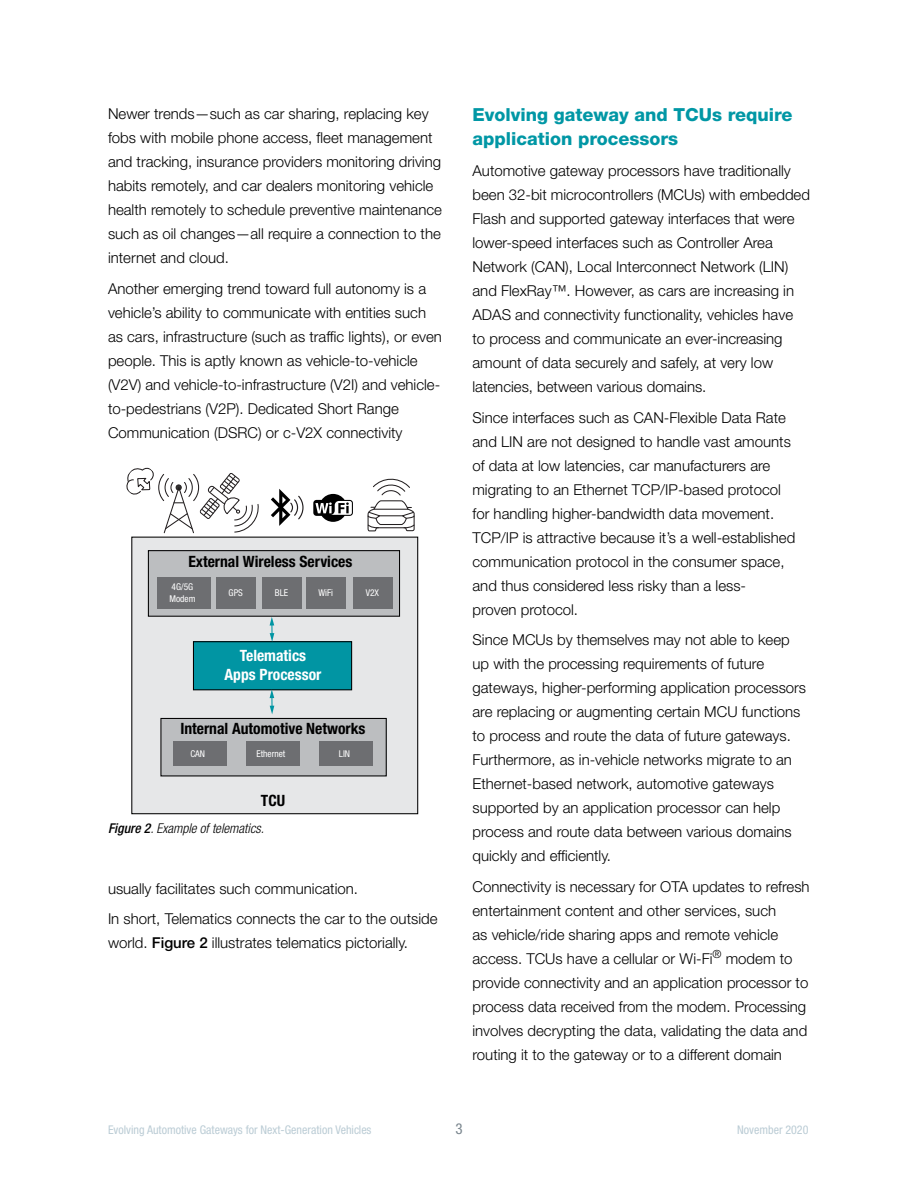
<style>
.page{position:relative;width:918px;height:1188px;background:#fff}
.page>*{position:absolute;margin:0;border:0;box-sizing:border-box;transform-origin:0 0}
.t1{font:800 18px/24px "Helvetica Neue LT Std";color:#0097a5}
.t2{font:700 condensed 15.6px "Helvetica Neue LT Std";color:#000}
.t3{font:700 condensed 15.6px/18.8px "Helvetica Neue LT Std";color:#fff;text-align:center}
.t4{font:300 15px/24px "Helvetica Neue LT Std";color:#000}
.t5{font:condensed 15px "Helvetica Neue LT Std";color:#79858d}
.t6{font:italic 300 condensed 13.5px "Helvetica Neue LT Std";color:#000}
.t7{font:condensed 12px "Helvetica Neue LT Std";color:#bbccd5}
.t8{font:300 11.25px "Helvetica Neue LT Std";color:#000}
.t9{font:condensed 9.3px/11.2px "Helvetica Neue LT Std";color:#fff}
.s1{font-weight:500}
</style>
<div class="page">
<div style="left:132px;top:537px;width:286px;height:277px;background:#e6e7e8"></div>
<div style="left:131px;top:537px;width:287px;height:277px;border:1px solid #000"></div>
<div style="left:148px;top:551px;width:252px;height:65px;background:#bcbec0"></div>
<div style="left:148px;top:550px;width:252px;height:67px;border:1px solid #000"></div>
<div style="left:161px;top:718px;width:225px;height:58px;background:#bcbec0"></div>
<div style="left:160px;top:718px;width:227px;height:58px;border:1px solid #000"></div>
<div style="left:193px;top:642px;width:159px;height:48px;background:#0195a3"></div>
<div style="left:193px;top:641px;width:159px;height:49px;border:1px solid #000"></div>
<div style="left:158px;top:577px;width:53px;height:31px;background:#6d6e71"></div>
<svg style="left:270px;top:617px;width:4px;height:25px"></svg>
<svg style="left:270px;top:689px;width:4px;height:25px"></svg>
<div style="left:216px;top:577px;width:40px;height:31px;background:#6d6e71"></div>
<div style="left:173px;top:742px;width:54px;height:24px;background:#6d6e71"></div>
<div style="left:246px;top:742px;width:54px;height:24px;background:#6d6e71"></div>
<div style="left:320px;top:742px;width:53px;height:24px;background:#6d6e71"></div>
<div style="left:262px;top:577px;width:40px;height:31px;background:#6d6e71"></div>
<div style="left:306px;top:577px;width:40px;height:31px;background:#6d6e71"></div>
<div style="left:353px;top:577px;width:40px;height:31px;background:#6d6e71"></div>
<svg style="left:368px;top:479px;width:47px;height:52px"></svg>
<svg style="left:126px;top:467px;width:133px;height:66px"></svg>
<svg style="left:271px;top:489px;width:33px;height:37px"></svg>
<svg style="left:313px;top:494px;width:40px;height:28px"></svg>
<p class="t4" style="left:108px;top:101px;width:335px">Newer trends—such as car sharing, replacing key fobs with mobile phone access, fleet management and tracking, insurance providers monitoring driving habits remotely, and car dealers monitoring vehicle health remotely to schedule preventive maintenance such as oil changes—all require a connection to the internet and cloud.</p>
<p class="t4" style="left:108px;top:276px;width:335px">Another emerging trend toward full autonomy is a vehicle’s ability to communicate with entities such as cars, infrastructure (such as traffic lights), or even people. This is aptly known as vehicle-to-vehicle (V2V) and vehicle-to-infrastructure (V2I) and vehicle&shy;to-pedestrians (V2P). Dedicated Short Range Communication (DSRC) or c-V2X connectivity</p>
<p class="t2" style="left:188px;top:552px;width:166px">External Wireless Services</p>
<p class="t9" style="left:169px;top:581px;width:28px">4G/5G<br>Modem</p>
<p class="t9" style="left:229px;top:587px;width:16px">GPS</p>
<p class="t9" style="left:275px;top:587px;width:15px">BLE</p>
<p class="t9" style="left:319px;top:587px;width:16px">WiFi</p>
<p class="t9" style="left:366px;top:587px;width:15px">V2X</p>
<p class="t3" style="left:225px;top:646px;width:98px">Telematics<br>Apps Processor</p>
<p class="t2" style="left:180px;top:719px;width:187px">Internal Automotive Networks</p>
<p class="t9" style="left:190px;top:748px;width:16px">CAN</p>
<p class="t9" style="left:256px;top:748px;width:30px">Ethernet</p>
<p class="t9" style="left:339px;top:748px;width:13px">LIN</p>
<p class="t2" style="left:261px;top:791px;width:26px">TCU</p>
<p class="t6" style="left:108px;top:820px;width:158px"><span class="s1">Figure 2</span>. Example of telematics.</p>
<p class="t4" style="left:108px;top:872px;width:331px;line-height:30.9px">usually facilitates such communication.<br>In short, Telematics connects the car to the outside</p>
<p class="t4" style="left:108px;top:931px;width:302px">world. <span class="s1">Figure 2</span> illustrates telematics pictorially.</p>
<p class="t1" style="left:472px;top:102px;width:322px">Evolving gateway and TCUs require application processors</p>
<p class="t4" style="left:472px;top:158px;width:339px">Automotive gateway processors have traditionally been 32-bit microcontrollers (MCUs) with embedded Flash and supported gateway interfaces that were lower-speed interfaces such as Controller Area Network (CAN), Local Interconnect Network (LIN) and FlexRay™. However, as cars are increasing in ADAS and connectivity functionality, vehicles have<br>to process and communicate an ever-increasing amount of data securely and safely, at very low latencies, between various domains.</p>
<p class="t4" style="left:472px;top:405px;width:324px">Since interfaces such as CAN-Flexible Data Rate and LIN are not designed to handle vast amounts of data at low latencies, car manufacturers are migrating to an Ethernet TCP/IP-based protocol for handling higher-bandwidth data movement.<br>TCP/IP is attractive because it’s a well-established communication protocol in the consumer space, and thus considered less risky than a less-<br>proven protocol.</p>
<p class="t4" style="left:472px;top:628px;width:335px">Since MCUs by themselves may not able to keep up with the processing requirements of future gateways, higher-performing application processors are replacing or augmenting certain MCU functions to process and route the data of future gateways.<br>Furthermore, as in-vehicle networks migrate to an Ethernet-based network, automotive gateways supported by an application processor can help process and route data between various domains quickly and efficiently.</p>
<p class="t4" style="left:472px;top:875px;width:339px">Connectivity is necessary for OTA updates to refresh entertainment content and other services, such<br>as vehicle/ride sharing apps and remote vehicle access. TCUs have a cellular or Wi-Fi</p>
<p class="t8" style="left:713px;top:947px;width:10px">®</p>
<p class="t4" style="left:472px;top:947px;width:337px;text-indent:253px">modem to provide connectivity and an application processor to process data received from the modem. Processing involves decrypting the data, validating the data and routing it to the gateway or to a different domain</p>
<p class="t7" style="left:108px;top:1123px;width:265px">Evolving Automotive Gateways for Next-Generation Vehicles</p>
<p class="t5" style="left:455px;top:1120px;width:9px">3</p>
<p class="t7" style="left:737px;top:1123px;width:73px">November 2020</p>
</div>
